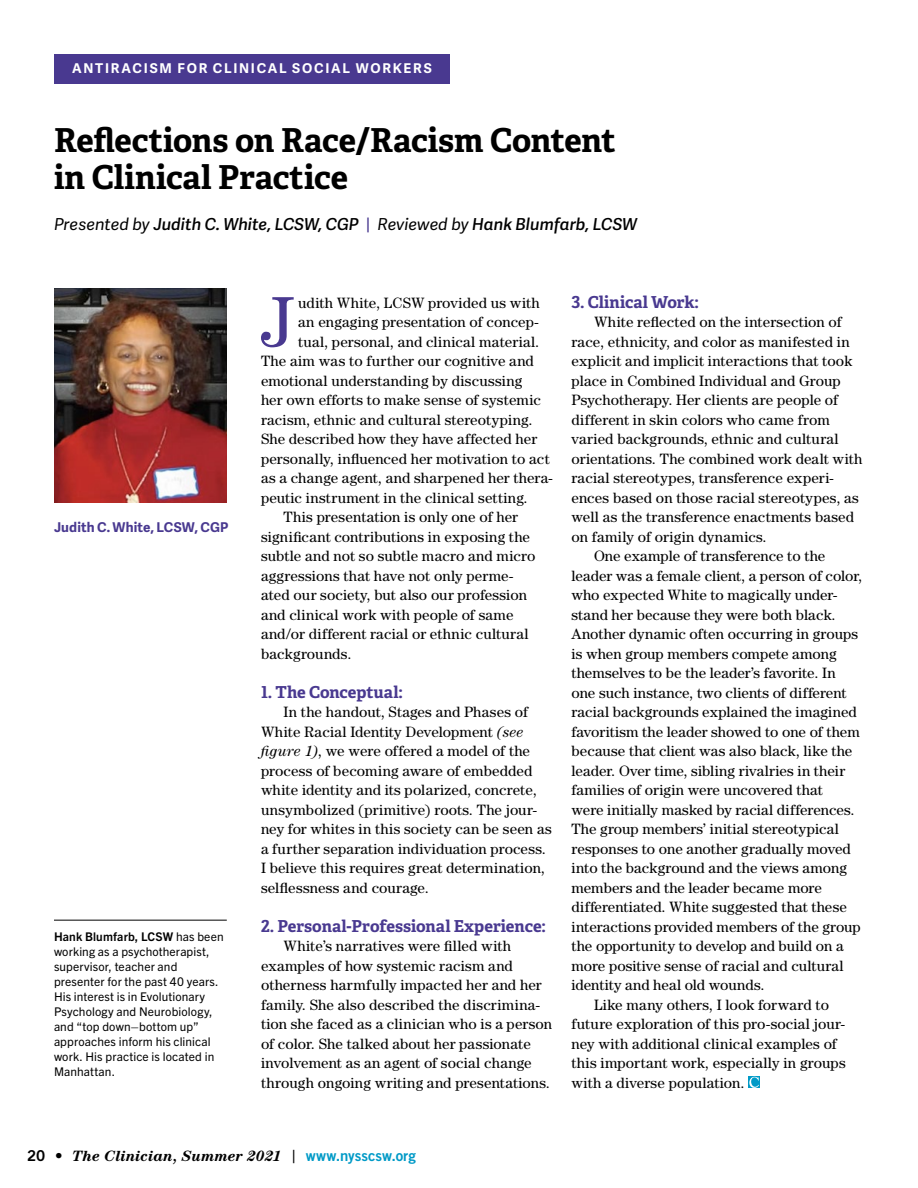
<style>
.page{position:relative;width:918px;height:1188px;background:#fff}
.page>*{position:absolute;margin:0;border:0;box-sizing:border-box;transform-origin:0 0}
.Body_Text_-_P1{font:71.7px "Century";color:#493990}
.t1{font:700 33px/37.5px "Adelle PE";letter-spacing:-.005em;color:#000}
.Section_Subhead_-_Ad{font:700 16.5px "Adelle PE";color:#493990}
.t2{font:italic 600 16.5px "Adelle Sans";color:#000}
.Body_Text_-_Indent{font:15px/19.5px "Century";letter-spacing:.005em;color:#000}
.Body_Text_-_P1-2{font:15px "Century";letter-spacing:.01em;color:#000}
.t3{font:italic 700 15px "Century";color:#000}
.t4{font:700 13.5px "Adelle Sans";letter-spacing:.13em;color:#fff}
.Side_Text_-_Trade_Re{font:700 13.5px "Adelle Sans";letter-spacing:.01em;color:#493990}
.Side_Text_-_Trade_Re-2{font:12px/15px "Trade Gothic Next LT Pro";letter-spacing:.01em;color:#000}
.s1{font-weight:400}
.s2{font-weight:400;font-style:normal;color:#493990}
.s3{font-weight:700}
.s4{font-style:italic}
.s5{font-family:"Trade Gothic Bold Two";font-weight:400;font-style:normal}
.s6{font-family:"Trade Gothic";font-weight:400;font-style:normal;font-size:18px}
.s7{font-family:"Trade Gothic Bold Two";font-weight:400;font-style:normal;color:#009ac7}
</style>
<div class="page">
<div style="left:748px;top:1076px;width:12px;height:11px;background:#009ac7"></div>
<svg style="left:749px;top:1077px;width:10px;height:11px"></svg>
<img style="left:54px;top:288px;width:173px;height:214px">
<div style="left:54px;top:54px;width:396px;height:30px;background:#493990"></div>
<hr style="left:54px;top:920px;width:173px;height:1px;background:#000">
<p class="t4" style="left:72px;top:59px;width:361px">ANTIRACISM FOR CLINICAL SOCIAL WORKERS</p>
<p class="t1" style="left:54px;top:120px;width:563px">Reflections on Race/Racism Content in Clinical Practice</p>
<p class="t2" style="left:54px;top:212px;width:585px"><span class="s1">Presented by</span> Judith C. White, LCSW, CGP <span class="s2">|</span> <span class="s1">Reviewed by</span> Hank Blumfarb, LCSW</p>
<p class="Side_Text_-_Trade_Re" style="left:54px;top:517px;width:176px">Judith C. White, LCSW, CGP</p>
<p class="Side_Text_-_Trade_Re-2" style="left:54px;top:928px;width:171px"><span class="s3">Hank Blumfarb, LCSW</span> has been working as a psychotherapist, supervisor, teacher and presenter for the past 40 years.<br>His interest is in Evolutionary<br>Psychology and Neurobiology, and “top down–bottom up” approaches inform his clinical work. His practice is located in<br>Manhattan.</p>
<p class="Body_Text_-_P1" style="left:262px;top:280px;width:33px">J</p>
<p class="Body_Text_-_P1-2" style="left:298px;top:294px;width:243px">udith White, LCSW provided us with</p>
<p class="Body_Text_-_P1-2" style="left:298px;top:313px;width:242px">an engaging presentation of concep-</p>
<p class="Body_Text_-_P1-2" style="left:298px;top:333px;width:242px">tual, personal, and clinical material.</p>
<p class="Body_Text_-_P1-2" style="left:261px;top:352px;width:274px">The aim was to further our cognitive and</p>
<p class="Body_Text_-_P1-2" style="left:261px;top:372px;width:263px">emotional understanding by discussing</p>
<p class="Body_Text_-_P1-2" style="left:261px;top:391px;width:282px">her own efforts to make sense of systemic</p>
<p class="Body_Text_-_P1-2" style="left:261px;top:411px;width:273px">racism, ethnic and cultural stereotyping.</p>
<p class="Body_Text_-_P1-2" style="left:261px;top:430px;width:278px">She described how they have affected her</p>
<p class="Body_Text_-_P1-2" style="left:261px;top:450px;width:290px">personally, influenced her motivation to act</p>
<p class="Body_Text_-_P1-2" style="left:261px;top:469px;width:293px">as a change agent, and sharpened her thera-</p>
<p class="Body_Text_-_P1-2" style="left:261px;top:489px;width:268px">peutic instrument in the clinical setting.</p>
<p class="Body_Text_-_Indent" style="left:261px;top:507px;width:276px;text-indent:22px">This presentation is only one of her significant contributions in exposing the subtle and not so subtle macro and micro aggressions that have not only perme&shy;ated our society, but also our profession and clinical work with people of same and/or different racial or ethnic cultural backgrounds.</p>
<p class="Section_Subhead_-_Ad" style="left:261px;top:680px;width:143px">1. The Conceptual:</p>
<p class="Body_Text_-_Indent" style="left:261px;top:702px;width:292px;text-indent:22px">In the handout, Stages and Phases of White Racial Identity Development <span class="s4">(see figure 1)</span>, we were offered a model of the process of becoming aware of embedded white identity and its polarized, concrete, unsymbolized (primitive) roots. The jour&shy;ney for whites in this society can be seen as a further separation individuation process.<br>I believe this requires great determination, selflessness and courage.</p>
<p class="Section_Subhead_-_Ad" style="left:261px;top:914px;width:286px">2. Personal-Professional Experience:</p>
<p class="Body_Text_-_Indent" style="left:261px;top:936px;width:293px;text-indent:22px">White’s narratives were filled with examples of how systemic racism and otherness harmfully impacted her and her family. She also described the discrimina&shy;tion she faced as a clinician who is a person of color. She talked about her passionate involvement as an agent of social change through ongoing writing and presentations.</p>
<p class="Section_Subhead_-_Ad" style="left:572px;top:290px;width:129px">3. Clinical Work:</p>
<p class="Body_Text_-_Indent" style="left:572px;top:312px;width:292px;text-indent:22px">White reflected on the intersection of race, ethnicity, and color as manifested in explicit and implicit interactions that took place in Combined Individual and Group Psychotherapy. Her clients are people of different in skin colors who came from varied backgrounds, ethnic and cultural orientations. The combined work dealt with racial stereotypes, transference experi&shy;ences based on those racial stereotypes, as well as the transference enactments based on family of origin dynamics.</p>
<p class="Body_Text_-_Indent" style="left:572px;top:546px;width:292px;text-indent:22px">One example of transference to the leader was a female client, a person of color, who expected White to magically under&shy;stand her because they were both black.<br>Another dynamic often occurring in groups is when group members compete among themselves to be the leader’s favorite. In one such instance, two clients of different racial backgrounds explained the imagined favoritism the leader showed to one of them because that client was also black, like the leader. Over time, sibling rivalries in their families of origin were uncovered that<br>were initially masked by racial differences.<br>The group members’ initial stereotypical responses to one another gradually moved into the background and the views among members and the leader became more differentiated. White suggested that these interactions provided members of the group the opportunity to develop and build on a more positive sense of racial and cultural identity and heal old wounds.</p>
<p class="Body_Text_-_Indent" style="left:572px;top:994px;width:276px;text-indent:22px">Like many others, I look forward to future exploration of this pro-social jour&shy;ney with additional clinical examples of this important work, especially in groups with a diverse population.</p>
<p class="t3" style="left:27px;top:1147px;width:390px"><span class="s5">20 •</span> The Clinician, Summer 2021 <span class="s6">|</span> <span class="s7">www.nysscsw.org</span></p>
</div>
